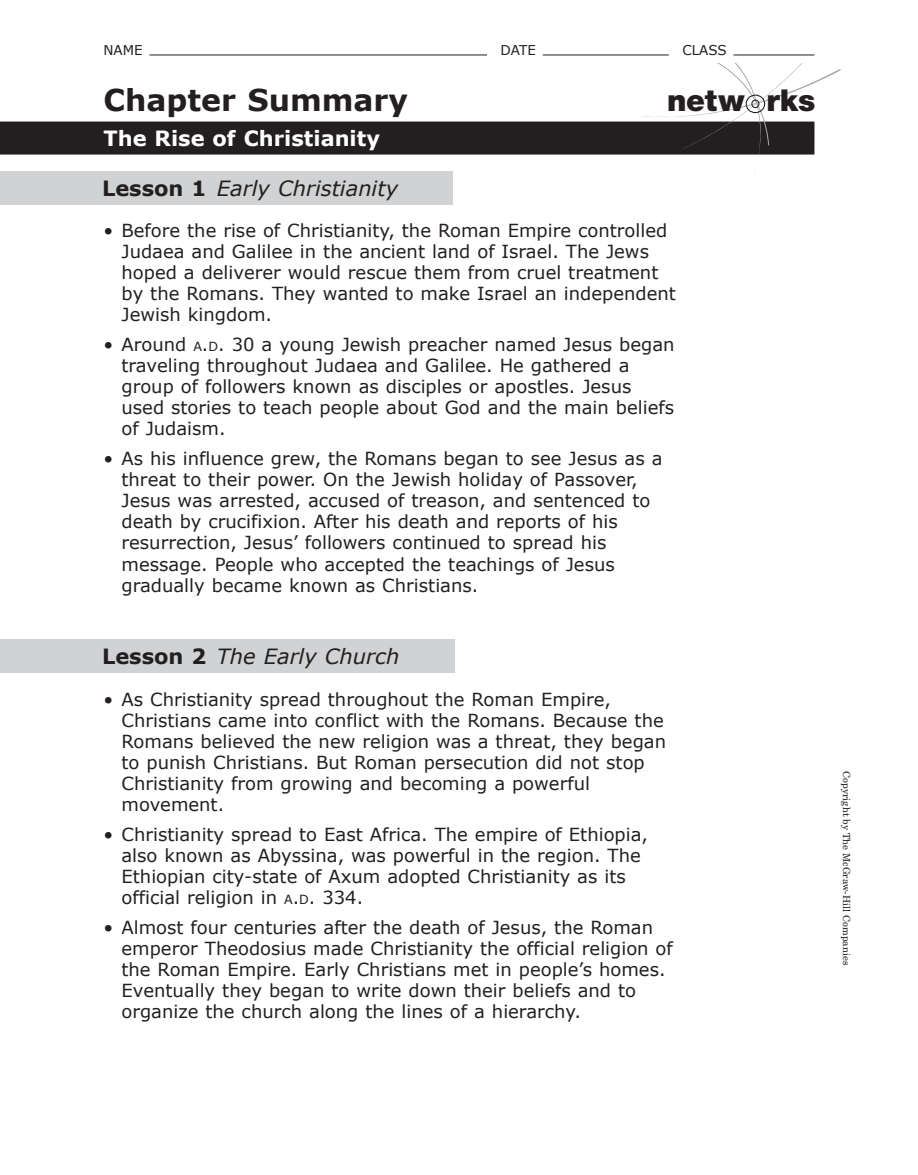
<style>
.page{position:relative;width:918px;height:1175px;background:#fff}
.page>*{position:absolute;margin:0;border:0;box-sizing:border-box;transform-origin:0 0}
.t1{font:900 30.15px "Helvetica Neue LT Std";color:#231f20}
.Asset_TitleA{font:700 30px "Verdana";color:#231f20}
.t2{font:italic 21px "Verdana";color:#231f20}
.Asset_TitleB{font:700 21px "Verdana";color:#fff}
.CS_BL_SAp6{font:18px/21px "Verdana";color:#231f20}
.z_NDC_TX{font:13.5px "Verdana";color:#231f20}
.z_Copyright{font:9.75px "New Century Schlbk LT Std";color:#231f20}
.s1{font-weight:700;font-style:normal}
.s2{font-size:12.6px}
.s3{font-style:inherit}
</style>
<div class="page">
<hr style="left:149px;top:55px;width:338px;height:1px;background:#231f20">
<hr style="left:543px;top:55px;width:126px;height:1px;background:#231f20">
<hr style="left:734px;top:55px;width:80px;height:1px;background:#231f20">
<div style="left:0;top:122px;width:814px;height:32px;background:#231f20"></div>
<div style="left:0;top:171px;width:453px;height:33px;background:#d1d2d4"></div>
<div style="left:0;top:639px;width:454px;height:33px;background:#d1d2d4"></div>
<svg style="left:640px;top:63px;width:202px;height:93px"></svg>
<p class="z_NDC_TX" style="left:104px;top:42px;width:41px">NAME</p>
<p class="z_NDC_TX" style="left:500px;top:42px;width:37px">DATE</p>
<p class="z_NDC_TX" style="left:682px;top:42px;width:46px">CLASS</p>
<p class="Asset_TitleA" style="left:104px;top:81px;width:306px">Chapter Summary</p>
<p class="Asset_TitleB" style="left:104px;top:125px;width:278px">The Rise of Christianity</p>
<p class="t2" style="left:102px;top:175px;width:298px"><span class="s1">Lesson 1</span> Early Christianity</p>
<h1 class="t1" style="left:667px;top:83px;width:150px">netw rks</h1>
<p class="CS_BL_SAp6" style="left:122px;top:220px;width:556px;text-indent:-18px">• Before the rise of Christianity, the Roman Empire controlled Judaea and Galilee in the ancient land of Israel. The Jews hoped a deliverer would rescue them from cruel treatment by the Romans. They wanted to make Israel an independent Jewish kingdom.</p>
<p class="CS_BL_SAp6" style="left:122px;top:334px;width:555px;text-indent:-18px">• Around <span class="s2">a</span><span class="s3">.</span><span class="s2">d</span>. 30 a young Jewish preacher named Jesus began traveling throughout Judaea and Galilee. He gathered a group of followers known as disciples or apostles. Jesus used stories to teach people about God and the main beliefs of Judaism.</p>
<p class="CS_BL_SAp6" style="left:122px;top:448px;width:542px;text-indent:-18px">• As his influence grew, the Romans began to see Jesus as a threat to their power. On the Jewish holiday of Passover, Jesus was arrested, accused of treason, and sentenced to death by crucifixion. After his death and reports of his resurrection, Jesus’ followers continued to spread his message. People who accepted the teachings of Jesus gradually became known as Christians.</p>
<p class="t2" style="left:102px;top:643px;width:299px"><span class="s1">Lesson 2</span> The Early Church</p>
<p class="CS_BL_SAp6" style="left:122px;top:688px;width:546px;text-indent:-18px">• As Christianity spread throughout the Roman Empire, Christians came into conflict with the Romans. Because the Romans believed the new religion was a threat, they began to punish Christians. But Roman persecution did not stop Christianity from growing and becoming a powerful movement.</p>
<p class="CS_BL_SAp6" style="left:122px;top:823px;width:528px;text-indent:-18px">• Christianity spread to East Africa. The empire of Ethiopia, also known as Abyssina, was powerful in the region. The Ethiopian city-state of Axum adopted Christianity as its official religion in <span class="s2">a</span><span class="s3">.</span><span class="s2">d</span><span class="s3">.</span> 334.</p>
<p class="CS_BL_SAp6" style="left:122px;top:916px;width:553px;text-indent:-18px">• Almost four centuries after the death of Jesus, the Roman emperor Theodosius made Christianity the official religion of the Roman Empire. Early Christians met in people’s homes.<br>Eventually they began to write down their beliefs and to organize the church along the lines of a hierarchy.</p>
<p class="z_Copyright" style="left:853px;top:771px;width:195px;rotate:90deg">Copyright by The McGraw-Hill Companies</p>
</div>
